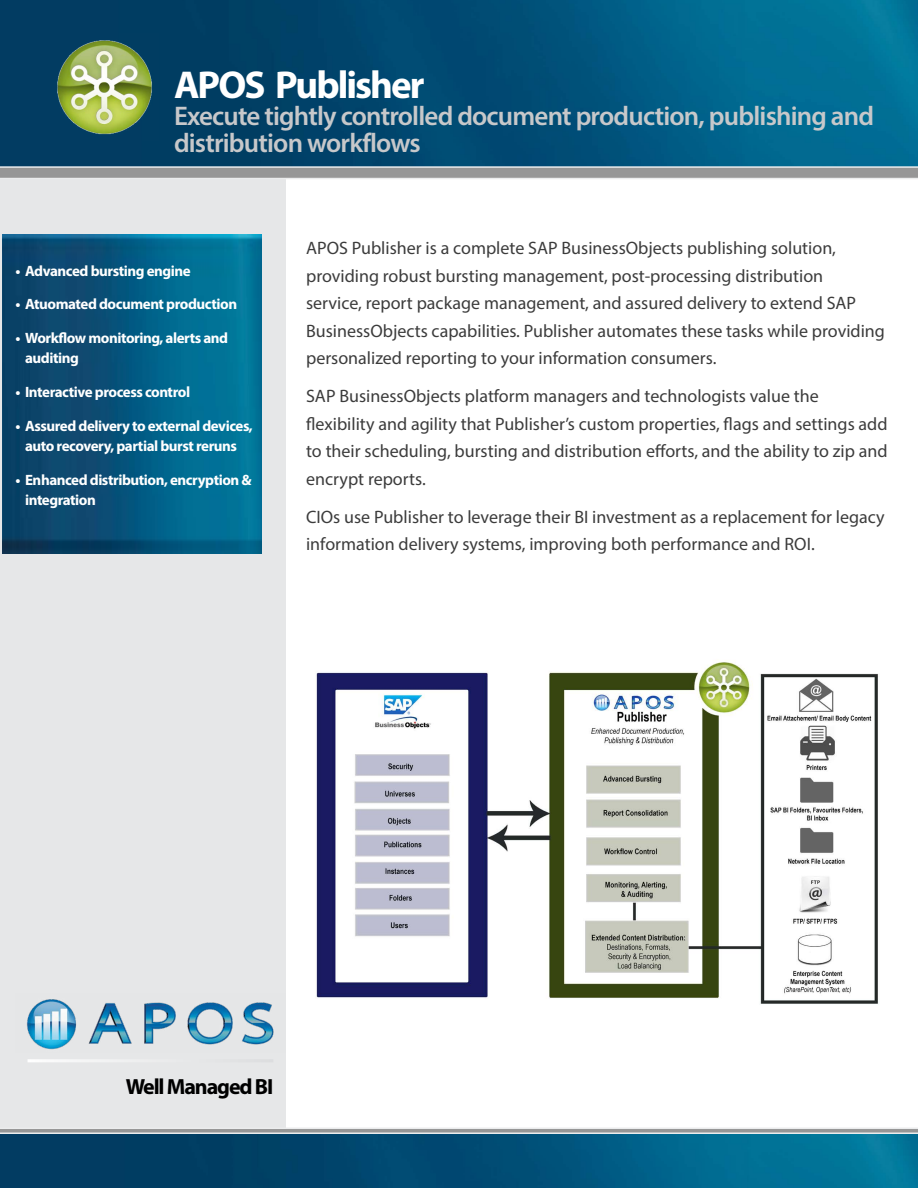
<style>
.page{position:relative;width:918px;height:1188px;background:#fff}
.page>*{position:absolute;margin:0;border:0;box-sizing:border-box;transform-origin:0 0}
.t1{font:700 39px "Myriad Pro";letter-spacing:-.05em;color:#fff}
.t2{font:600 27px/27px "Myriad Pro";letter-spacing:-.03em;color:#c7c8ca}
.t3{font:700 22.05px "Myriad Pro";letter-spacing:-.05em;color:#000}
.t4{font:18px/27.5px "Myriad Pro";color:#3c3c3c}
.t5{font:700 15px/20.2px "Myriad Pro";letter-spacing:-.03em;color:#fff}
</style>
<div class="page">
<img style="left:0;top:0;width:918px;height:166px">
<div style="left:0;top:169px;width:285px;height:1019px;background:#e6e7e8"></div>
<svg style="left:0;top:1128px;width:918px;height:6px;background:#b9baba"></svg>
<img style="left:0;top:1134px;width:918px;height:54px">
<svg style="left:0;top:166px;width:918px;height:13px;background:#a4a6a7"></svg>
<img style="left:2px;top:235px;width:259px;height:318px">
<img style="left:51px;top:33px;width:107px;height:108px">
<img style="left:316px;top:660px;width:562px;height:344px">
<img style="left:27px;top:999px;width:247px;height:51px">
<hr style="left:28px;top:1059px;width:245px;height:3px;background:#fff">
<h1 class="t1" style="left:174px;top:60px;width:252px">APOS Publisher</h1>
<h2 class="t2" style="left:174px;top:102px;width:702px">Execute tightly controlled document production, publishing and distribution workflows</h2>
<p class="t5" style="left:15px;top:260px;width:177px">• Advanced bursting engine</p>
<p class="t5" style="left:15px;top:294px;width:223px">• Atuomated document production</p>
<p class="t5" style="left:25px;top:328px;width:205px;text-indent:-10px">• Workflow monitoring, alerts and auditing</p>
<p class="t5" style="left:15px;top:382px;width:176px">• Interactive process control</p>
<p class="t5" style="left:15px;top:415px;width:239px;text-align:center">• Assured delivery to external devices, auto recovery, partial burst reruns</p>
<p class="t5" style="left:25px;top:469px;width:228px;text-indent:-10px">• Enhanced distribution, encryption &amp; integration</p>
<p class="t4" style="left:306px;top:234px;width:580px">APOS Publisher is a complete SAP BusinessObjects publishing solution, providing robust bursting management, post-processing distribution<br>service, report package management, and assured delivery to extend SAP BusinessObjects capabilities. Publisher automates these tasks while providing personalized reporting to your information consumers.</p>
<p class="t4" style="left:306px;top:382px;width:583px">SAP BusinessObjects platform managers and technologists value the flexibility and agility that Publisher’s custom properties, flags and settings add to their scheduling, bursting and distribution efforts, and the ability to zip and encrypt reports.</p>
<p class="t4" style="left:306px;top:503px;width:580px">CIOs use Publisher to leverage their BI investment as a replacement for legacy information delivery systems, improving both performance and ROI.</p>
<p class="t3" style="left:126px;top:1072px;width:149px">Well Managed BI</p>
</div>
